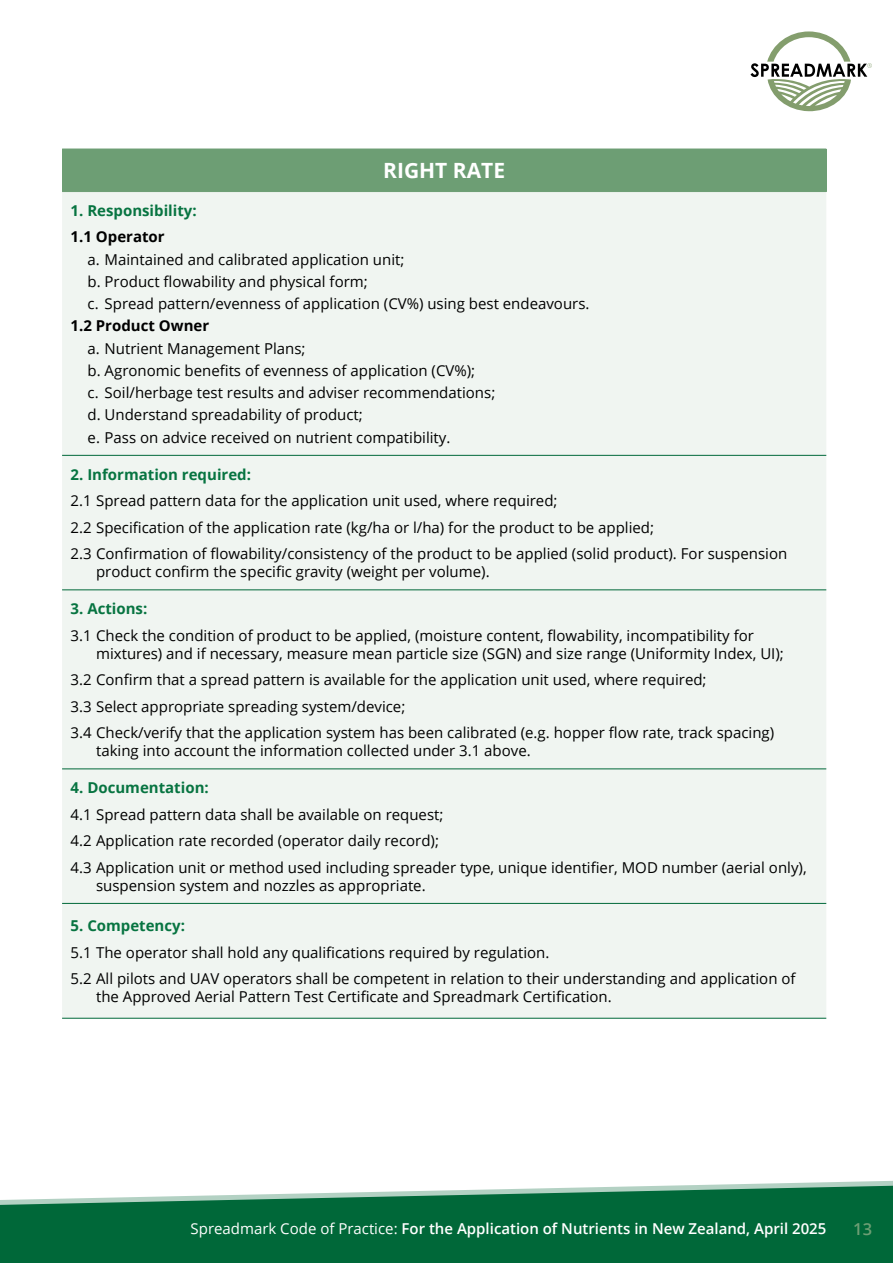
<style>
.page{position:relative;width:893px;height:1263px;background:#fff}
.page>*{position:absolute;margin:0;border:0;box-sizing:border-box;transform-origin:0 0}
.t1{font:700 21px "Open Sans";color:#fff}
.t2{font:600 16.5px "Open Sans";color:#6d9e74}
.t3{font:15px/26.5px "Open Sans";color:#000}
.t4{font:700 15px "Open Sans";color:#077441}
.t5{font:600 15px "Open Sans";color:#fff}
.t6{font:700 15px "Open Sans";color:#000}
.s1{font-weight:400}
</style>
<div class="page">
<div style="left:62px;top:149px;width:764px;height:43px;background:#6d9e74"></div>
<div style="left:62px;top:192px;width:764px;height:826px;background:#f0f5f1"></div>
<hr style="left:62px;top:455px;width:764px;height:1px;background:#006839">
<hr style="left:62px;top:589px;width:764px;height:1px;background:#006839">
<hr style="left:62px;top:768px;width:764px;height:1px;background:#006839">
<hr style="left:62px;top:903px;width:764px;height:1px;background:#006839">
<hr style="left:62px;top:1018px;width:764px;height:1px;background:#006839">
<svg style="left:705px;top:1180px;width:188px;height:5px"></svg>
<svg style="left:0;top:1185px;width:893px;height:78px;background:#1d794f"></svg>
<svg style="left:750px;top:31px;width:122px;height:81px"></svg>
<h1 class="t1" style="left:383px;top:156px;width:123px">RIGHT RATE</h1>
<p class="t4" style="left:71px;top:200px;width:128px">1. Responsibility:</p>
<p class="t6" style="left:71px;top:226px;width:96px">1.1 Operator</p>
<p class="t3" style="left:88px;top:248px;width:503px;line-height:22.2px">a. Maintained and calibrated application unit;<br>b. Product flowability and physical form;<br>c. Spread pattern/evenness of application (CV%) using best endeavours.</p>
<p class="t6" style="left:71px;top:315px;width:140px">1.2 Product Owner</p>
<p class="t3" style="left:88px;top:337px;width:409px;line-height:22.2px">a. Nutrient Management Plans;<br>b. Agronomic benefits of evenness of application (CV%);<br>c. Soil/herbage test results and adviser recommendations; d. Understand spreadability of product;<br>e. Pass on advice received on nutrient compatibility.</p>
<p class="t4" style="left:71px;top:463px;width:182px">2. Information required:</p>
<p class="t3" style="left:71px;top:487px;width:718px">2.1 Spread pattern data for the application unit used, where required;<br>2.2 Specification of the application rate (kg/ha or l/ha) for the product to be applied;<br>2.3 Confirmation of flowability/consistency of the product to be applied (solid product). For suspension</p>
<p class="t3" style="left:96px;top:558px;width:395px">product confirm the specific gravity (weight per volume).</p>
<p class="t4" style="left:71px;top:598px;width:78px">3. Actions:</p>
<p class="t3" style="left:96px;top:626px;width:689px;line-height:18px;text-indent:-26px">3.1 Check the condition of product to be applied, (moisture content, flowability, incompatibility for mixtures) and if necessary, measure mean particle size (SGN) and size range (Uniformity Index, UI);</p>
<p class="t3" style="left:71px;top:666px;width:705px">3.2 Confirm that a spread pattern is available for the application unit used, where required;<br>3.3 Select appropriate spreading system/device;<br>3.4 Check/verify that the application system has been calibrated (e.g. hopper flow rate, track spacing)</p>
<p class="t3" style="left:96px;top:737px;width:436px">taking into account the information collected under 3.1 above.</p>
<p class="t4" style="left:71px;top:777px;width:140px">4. Documentation:</p>
<p class="t3" style="left:71px;top:800px;width:738px">4.1 Spread pattern data shall be available on request;<br>4.2 Application rate recorded (operator daily record);<br>4.3 Application unit or method used including spreader type, unique identifier, MOD number (aerial only),</p>
<p class="t3" style="left:96px;top:871px;width:331px">suspension system and nozzles as appropriate.</p>
<p class="t4" style="left:71px;top:915px;width:116px">5. Competency:</p>
<p class="t3" style="left:71px;top:938px;width:726px">5.1 The operator shall hold any qualifications required by regulation.<br>5.2 All pilots and UAV operators shall be competent in relation to their understanding and application of</p>
<p class="t3" style="left:96px;top:983px;width:517px">the Approved Aerial Pattern Test Certificate and Spreadmark Certification.</p>
<p class="t5" style="left:191px;top:1218px;width:637px"><span class="s1">Spreadmark Code of Practice:</span> For the Application of Nutrients in New Zealand, April 2025</p>
<p class="t2" style="left:853px;top:1218px;width:20px">13</p>
</div>
